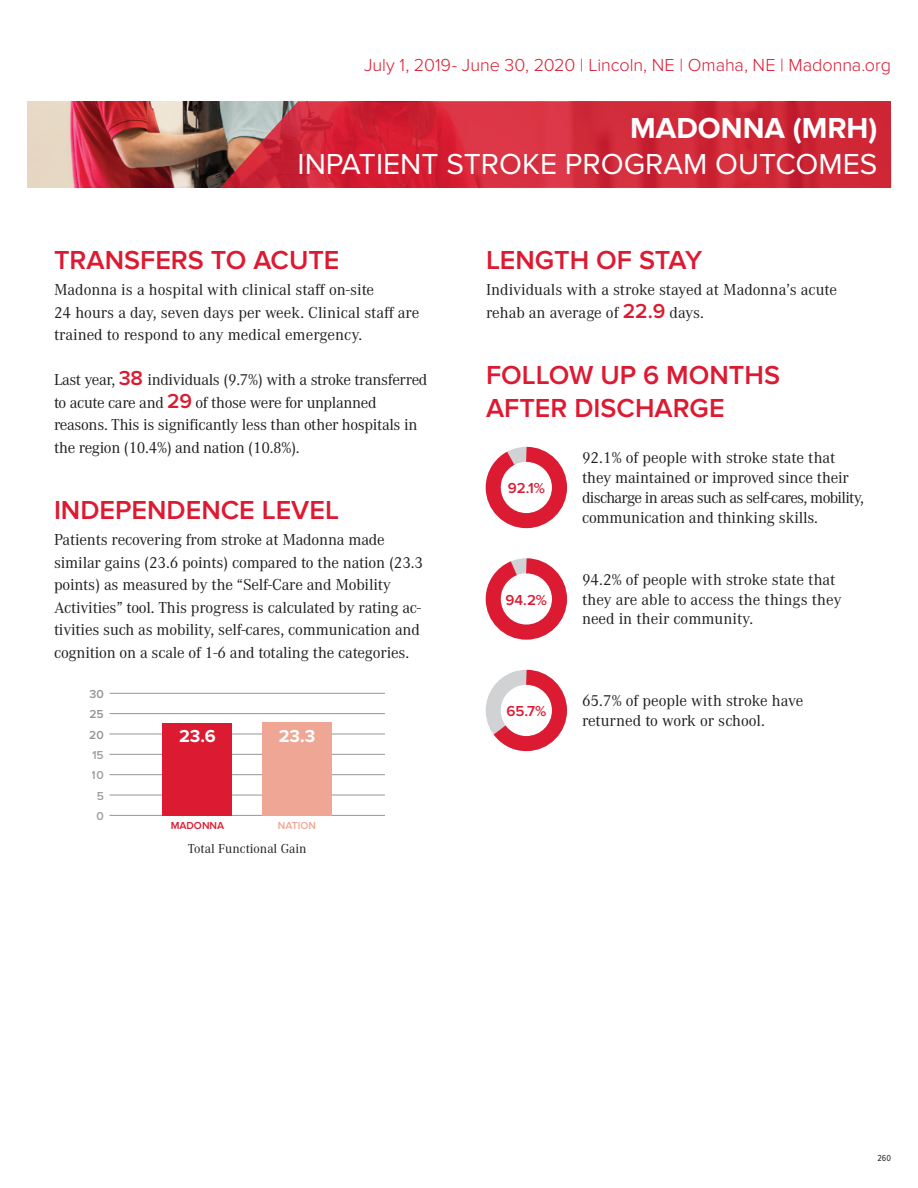
<style>
.page{position:relative;width:918px;height:1188px;background:#fff}
.page>*{position:absolute;margin:0;border:0;box-sizing:border-box;transform-origin:0 0}
.t1{font:30px/36px "Proxima Nova";color:#fff;text-align:right}
.t2{font:600 27px/32.4px "Proxima Nova";color:#dc1a32}
.t3{font:300 18px "Proxima Nova";letter-spacing:-.005em;color:#dc1a32}
.t4{font:700 18px "Proxima Nova";color:#fff}
.t5{font:16.5px/22.5px "Corporate A Pro";letter-spacing:-.01em;color:#231f20}
.t6{font:600 15px "Proxima Nova";color:#dc1a32}
.t7{font:13.5px "Corporate A Pro";color:#231f20}
.t8{font:600 12px/20.4px "Proxima Nova";color:#939598;text-align:right}
.t9{font:600 10.5px "Proxima Nova";color:#dc1a32}
.t10{font:600 10.5px "Proxima Nova";color:#f0a695}
.t11{font:9px "Proxima Nova Cond";color:#231f20}
.s1{font-weight:700}
.s2{font-family:"Proxima Nova";font-weight:600;font-size:21px;color:#dc1a32}
.s3{font-family:"Corporate A"}
</style>
<div class="page">
<img style="left:27px;top:101px;width:193px;height:87px">
<svg style="left:485px;top:446px;width:82px;height:83px"></svg>
<svg style="left:485px;top:558px;width:82px;height:82px"></svg>
<hr style="left:110px;top:713px;width:275px;height:1px;background:#939598">
<hr style="left:110px;top:734px;width:275px;height:1px;background:#939598">
<hr style="left:110px;top:754px;width:275px;height:1px;background:#939598">
<hr style="left:110px;top:774px;width:275px;height:1px;background:#939598">
<hr style="left:110px;top:795px;width:275px;height:1px;background:#939598">
<hr style="left:110px;top:815px;width:275px;height:1px;background:#939598">
<hr style="left:110px;top:693px;width:275px;height:1px;background:#939598">
<div style="left:163px;top:723px;width:69px;height:93px;background:#dc1a32"></div>
<div style="left:262px;top:723px;width:70px;height:93px;background:#f0a695"></div>
<svg style="left:220px;top:101px;width:671px;height:87px;background:#cf2f3e"></svg>
<svg style="left:485px;top:669px;width:82px;height:83px"></svg>
<p class="t3" style="left:364px;top:55px;width:528px">July 1, 2019- June 30, 2020 | Lincoln, NE | Omaha, NE | Madonna.org</p>
<p class="t1" style="left:298px;top:111px;width:581px"><span class="s1">MADONNA (MRH)<br></span>INPATIENT STROKE PROGRAM OUTCOMES</p>
<p class="t2" style="left:54px;top:245px;width:287px">TRANSFERS TO ACUTE</p>
<p class="t5" style="left:54px;top:278px;width:367px">Madonna is a hospital with clinical staff on-site<br>24 hours a day, seven days per week. Clinical staff are trained to respond to any medical emergency.</p>
<p class="t5" style="left:54px;top:368px;width:375px">Last year, <span class="s2">38</span> <span class="s3">individuals (9.7%) with a stroke transferred to acute care and</span> <span class="s2">29</span> of those were for unplanned reasons. This is significantly less than other hospitals in the region (10.4%) and nation (10.8%).</p>
<p class="t2" style="left:486px;top:360px;width:296px">FOLLOW UP 6 MONTHS<br>AFTER DISCHARGE</p>
<p class="t2" style="left:486px;top:245px;width:218px">LENGTH OF STAY</p>
<p class="t5" style="left:486px;top:278px;width:353px">Individuals with a stroke stayed at Madonna’s acute rehab an average of <span class="s2">22.9</span> days.</p>
<p class="t5" style="left:582px;top:447px;width:284px;line-height:19.8px">92.1% of people with stroke state that they maintained or improved since their discharge in areas such as self-cares, mobility, communication and thinking skills.</p>
<p class="t6" style="left:508px;top:480px;width:39px">92.1%</p>
<p class="t2" style="left:54px;top:495px;width:286px">INDEPENDENCE LEVEL</p>
<p class="t5" style="left:54px;top:528px;width:371px">Patients recovering from stroke at Madonna made similar gains (23.6 points) compared to the nation (23.3 points) as measured by the “Self-Care and Mobility Activities” tool. This progress is calculated by rating ac&shy;tivities such as mobility, self-cares, communication and cognition on a scale of 1-6 and totaling the categories.</p>
<p class="t8" style="left:90px;top:684px;width:16px">30</p>
<p class="t8" style="left:89px;top:704px;width:16px">25</p>
<p class="t8" style="left:89px;top:725px;width:16px">20<br>15<br>10<br>5<br>0</p>
<p class="t4" style="left:179px;top:725px;width:38px">23.6</p>
<p class="t9" style="left:171px;top:819px;width:55px">MADONNA</p>
<p class="t5" style="left:582px;top:569px;width:261px;line-height:19.8px">94.2% of people with stroke state that they are able to access the things they need in their community.</p>
<p class="t6" style="left:506px;top:591px;width:43px">94.2%</p>
<p class="t5" style="left:582px;top:690px;width:223px;line-height:19.8px">65.7% of people with stroke have returned to work or school.</p>
<p class="t6" style="left:506px;top:703px;width:41px">65.7%</p>
<p class="t4" style="left:279px;top:725px;width:38px">23.3</p>
<p class="t10" style="left:278px;top:819px;width:40px">NATION</p>
<p class="t7" style="left:188px;top:839px;width:120px">Total Functional Gain</p>
<p class="t11" style="left:878px;top:1151px;width:15px">260</p>
</div>
